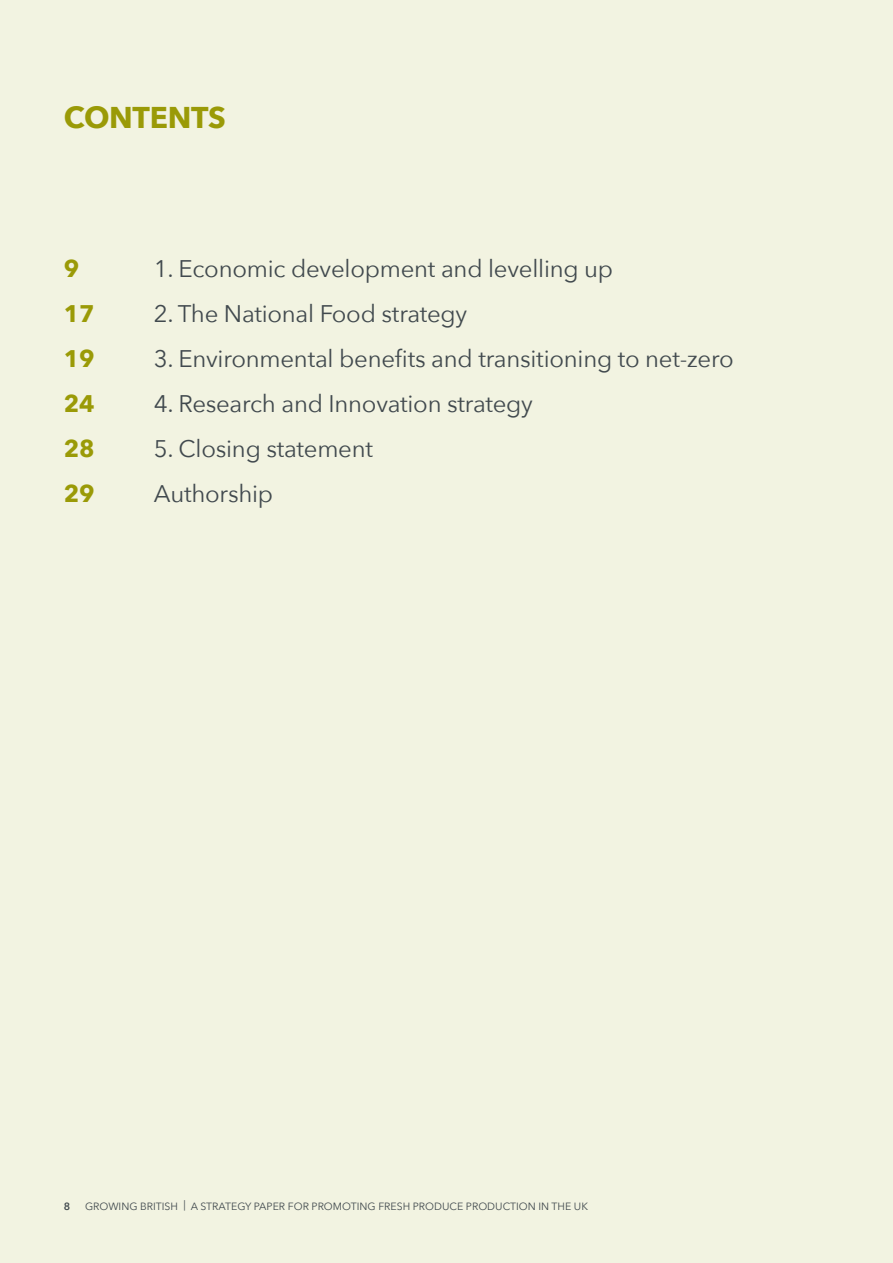
<style>
.page{position:relative;width:893px;height:1263px;background:#f2f3e1}
.page>*{position:absolute;margin:0;border:0;box-sizing:border-box;transform-origin:0 0}
.TITLE_20_26{font:700 30px "Avenir Next";letter-spacing:-.01em;color:#9a9a07}
.TITLE_20_26-2{font:24px "Avenir Next";letter-spacing:-.01em;color:#41494e}
.TITLE_20_26-3{font:700 24px "Avenir Next";letter-spacing:-.01em;color:#9a9a07}
.t1{font:10.5px "Avenir Next";color:#41494e}
.t2{font:600 10.5px "Avenir Next";color:#41494e}
</style>
<div class="page">
<p class="TITLE_20_26" style="left:64px;top:91px;width:164px">CONTENTS</p>
<p class="TITLE_20_26-3" style="left:64px;top:248px;width:17px">9</p>
<p class="TITLE_20_26-2" style="left:154px;top:248px;width:461px">1. Economic development and levelling up</p>
<p class="TITLE_20_26-3" style="left:64px;top:293px;width:32px">17</p>
<p class="TITLE_20_26-2" style="left:154px;top:293px;width:315px">2. The National Food strategy</p>
<p class="TITLE_20_26-3" style="left:64px;top:338px;width:32px">19</p>
<p class="TITLE_20_26-2" style="left:154px;top:338px;width:581px">3. Environmental benefits and transitioning to net-zero</p>
<p class="TITLE_20_26-3" style="left:64px;top:383px;width:32px">24</p>
<p class="TITLE_20_26-2" style="left:154px;top:383px;width:381px">4. Research and Innovation strategy</p>
<p class="TITLE_20_26-3" style="left:64px;top:428px;width:32px">28</p>
<p class="TITLE_20_26-2" style="left:154px;top:428px;width:221px">5. Closing statement</p>
<p class="TITLE_20_26-3" style="left:64px;top:473px;width:32px">29</p>
<p class="TITLE_20_26-2" style="left:154px;top:473px;width:121px">Authorship</p>
<p class="t2" style="left:64px;top:1197px;width:8px">8</p>
<p class="t1" style="left:85px;top:1197px;width:504px">GROWING BRITISH | A STRATEGY PAPER FOR PROMOTING FRESH PRODUCE PRODUCTION IN THE UK</p>
</div>
